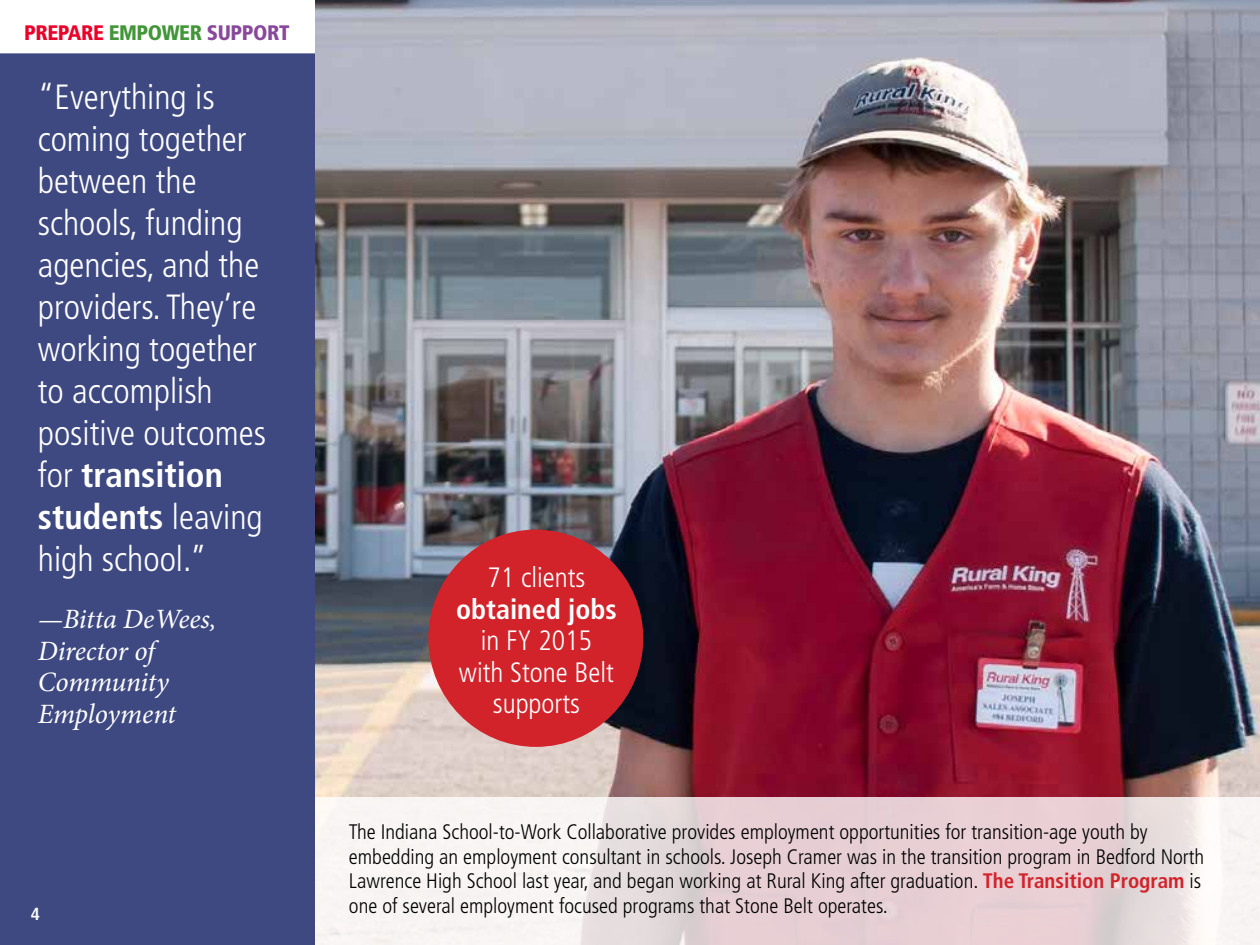
<style>
.page{position:relative;width:1260px;height:945px;background:#fff}
.page>*{position:absolute;margin:0;border:0;box-sizing:border-box;transform-origin:0 0}
.t1{font:300 condensed 35px/42px "Frutiger";color:#fff}
.t2{font:italic 28px/31.5px "Minion Pro";letter-spacing:-.01em;color:#fff}
.t3{font:300 condensed 28px/31.5px "Frutiger";color:#fff;text-align:center}
.t4{font:700 condensed 28px "Frutiger";color:#fff}
.t5{font:300 condensed 21px/24.5px "Frutiger";color:#000}
.t6{font:900 condensed 21px "Frutiger";letter-spacing:-.02em;color:#eb0029}
.t7{font:700 condensed 17.5px "Frutiger";color:#fff}
.s1{color:#439539}
.s2{color:#88499c}
.s3{font-weight:700}
.s4{font-weight:700;color:#d2232a}
</style>
<div class="page">
<div style="left:0;top:53px;width:315px;height:892px;background:#3e4981"></div>
<img style="left:315px;top:0;width:945px;height:798px">
<svg style="left:315px;top:798px;width:945px;height:147px"></svg>
<div style="left:428px;top:530px;width:215px;height:217px;background:#d2232a;border-radius:50%"></div>
<p class="t6" style="left:24px;top:20px;width:267px">PREPARE <span class="s1">EMPOWER</span> <span class="s2">SUPPORT</span></p>
<h1 class="t1" style="left:38px;top:77px;width:230px">“Everything is coming together between the schools, funding agencies, and the providers. They’re working together to accomplish positive outcomes for <span class="s3">transition students</span> leaving high school.”</h1>
<h2 class="t2" style="left:38px;top:603px;width:180px">—Bitta DeWees,<br>Director of<br>Community<br>Employment</h2>
<p class="t7" style="left:31px;top:903px;width:11px">4</p>
<h2 class="t3" style="left:488px;top:562px;width:99px">71 clients</h2>
<h2 class="t4" style="left:456px;top:592px;width:162px">obtained jobs</h2>
<h2 class="t3" style="left:459px;top:625px;width:157px">in FY 2015 with Stone Belt supports</h2>
<p class="t5" style="left:349px;top:820px;width:857px">The Indiana School-to-Work Collaborative provides employment opportunities for transition-age youth by embedding an employment consultant in schools. Joseph Cramer was in the transition program in Bedford North Lawrence High School last year, and began working at Rural King after graduation. <span class="s4">The Transition Program</span> is one of several employment focused programs that Stone Belt operates.</p>
</div>
